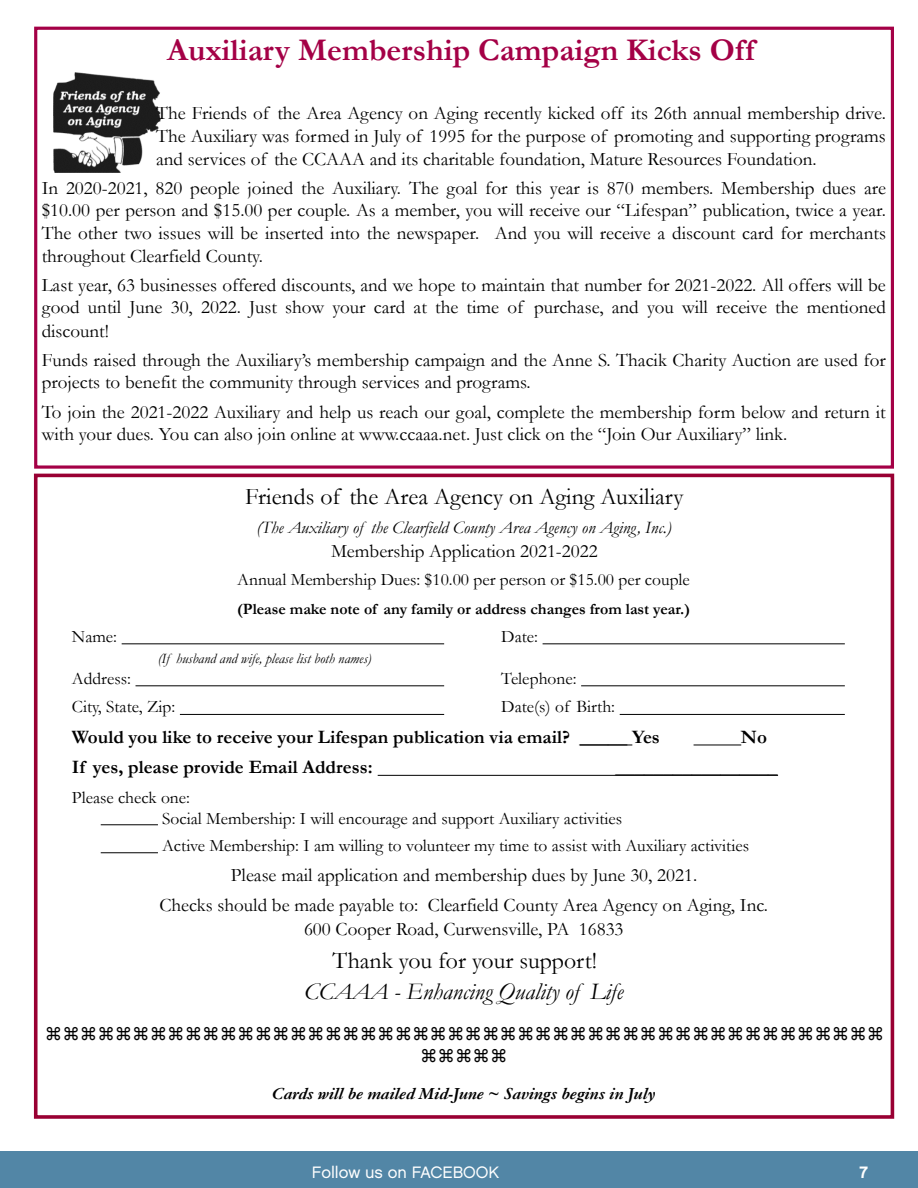
<style>
.page{position:relative;width:918px;height:1188px;background:#fff}
.page>*{position:absolute;margin:0;border:0;box-sizing:border-box;transform-origin:0 0}
.t1{font:700 31.8px "Garamond";color:#a40046}
.t2{font:italic 23.85px/30.2px "Garamond";color:#000;text-align:center}
.t3{font:23.85px "Garamond";color:#000}
.t4{font:19.05px/23.1px "Garamond";color:#000;text-align:justify}
.t5{font:700 19.05px "Garamond";color:#000}
.t6{font:17.55px/20.7px "Garamond";color:#000}
.t7{font:italic 17.55px "Garamond";color:#000}
.t8{font:17.55px/22.2px "Lucida Grande";color:#000;text-align:center}
.t9{font:italic 700 17.55px "Garamond";color:#000}
.t10{font:16.5px "Chalet London Nineteen Sixty";color:#fff}
.t11{font:16.5px "Chalet New York Nineteen Eighty";color:#fff}
.t12{font:700 15.9px "Garamond";color:#000}
.t13{font:italic 14.25px "Garamond";color:#000}
.s1{font-style:normal}
</style>
<div class="page">
<div style="left:0;top:1151px;width:918px;height:37px;background:#5286a6"></div>
<img style="left:53px;top:72px;width:108px;height:101px">
<div style="left:34px;top:27px;width:860px;height:442px;border:3px solid #a40046"></div>
<div style="left:34px;top:474px;width:860px;height:645px;border:4px solid #903"></div>
<hr style="left:122px;top:643px;width:322px;height:1px;background:#000">
<hr style="left:543px;top:643px;width:302px;height:1px;background:#000">
<hr style="left:136px;top:685px;width:308px;height:1px;background:#000">
<hr style="left:581px;top:685px;width:264px;height:1px;background:#000">
<hr style="left:180px;top:714px;width:264px;height:1px;background:#000">
<hr style="left:620px;top:714px;width:225px;height:1px;background:#000">
<hr style="left:580px;top:745px;width:52px;height:1px;background:#000">
<hr style="left:694px;top:745px;width:47px;height:1px;background:#000">
<hr style="left:378px;top:775px;width:400px;height:1px;background:#000">
<hr style="left:101px;top:824px;width:57px;height:1px;background:#000">
<hr style="left:101px;top:852px;width:57px;height:1px;background:#000">
<p class="t1" style="left:167px;top:29px;width:589px">Auxiliary Membership Campaign Kicks Off</p>
<p class="t4" style="left:156px;top:101px;width:731px">The Friends of the Area Agency on Aging recently kicked off its 26th annual membership drive.<br>The Auxiliary was formed in July of 1995 for the purpose of promoting and supporting programs and services of the CCAAA and its charitable foundation, Mature Resources Foundation.</p>
<p class="t4" style="left:42px;top:176px;width:846px">In 2020-2021, 820 people joined the Auxiliary. The goal for this year is 870 members. Membership dues are $10.00 per person and $15.00 per couple. As a member, you will receive our “Lifespan” publication, twice a year.<br>The other two issues will be inserted into the newspaper. And you will receive a discount card for merchants throughout Clearfield County.</p>
<p class="t4" style="left:42px;top:273px;width:846px">Last year, 63 businesses offered discounts, and we hope to maintain that number for 2021-2022. All offers will be good until June 30, 2022. Just show your card at the time of purchase, and you will receive the mentioned discount!</p>
<p class="t4" style="left:42px;top:348px;width:846px;line-height:22.2px">Funds raised through the Auxiliary’s membership campaign and the Anne S. Thacik Charity Auction are used for projects to benefit the community through services and programs.</p>
<p class="t4" style="left:42px;top:401px;width:846px;line-height:22.2px">To join the 2021-2022 Auxiliary and help us reach our goal, complete the membership form below and return it with your dues. You can also join online at www.ccaaa.net. Just click on the “Join Our Auxiliary” link.</p>
<p class="t3" style="left:245px;top:481px;width:440px">Friends of the Area Agency on Aging Auxiliary</p>
<p class="t7" style="left:256px;top:515px;width:417px">(The Auxiliary of the Clearfield County Area Agency on Aging, Inc.)</p>
<p class="t4" style="left:331px;top:538px;width:268px">Membership Application 2021-2022</p>
<p class="t6" style="left:237px;top:569px;width:454px">Annual Membership Dues: $10.00 per person or $15.00 per couple</p>
<p class="t12" style="left:237px;top:598px;width:454px">(Please make note of any family or address changes from last year.)</p>
<p class="t6" style="left:72px;top:626px;width:47px">Name:</p>
<p class="t6" style="left:501px;top:626px;width:38px">Date:</p>
<p class="t13" style="left:158px;top:649px;width:215px">(If husband and wife, please list both names)</p>
<p class="t6" style="left:72px;top:667px;width:61px">Address:</p>
<p class="t6" style="left:501px;top:667px;width:77px">Telephone:</p>
<p class="t6" style="left:72px;top:696px;width:105px">City, State, Zip:</p>
<p class="t6" style="left:501px;top:696px;width:115px">Date(s) of Birth:</p>
<p class="t5" style="left:72px;top:724px;width:590px">Would you like to receive your Lifespan publication via email? _____ Yes</p>
<p class="t5" style="left:741px;top:724px;width:28px">No</p>
<p class="t5" style="left:72px;top:754px;width:302px">If yes, please provide Email Address:</p>
<p class="t5" style="left:616px;top:754px;width:164px">_________________</p>
<p class="t6" style="left:162px;top:787px;width:462px;text-indent:-90px">Please check one:<br>Social Membership: I will encourage and support Auxiliary activities</p>
<p class="t6" style="left:162px;top:834px;width:588px">Active Membership: I am willing to volunteer my time to assist with Auxiliary activities</p>
<p class="t4" style="left:159px;top:859px;width:610px;line-height:30.2px;text-align:center">Please mail application and membership dues by June 30, 2021.<br>Checks should be made payable to: Clearfield County Area Agency on Aging, Inc.</p>
<p class="t4" style="left:304px;top:917px;width:321px">600 Cooper Road, Curwensville, PA 16833</p>
<p class="t2" style="left:304px;top:945px;width:321px"><span class="s1">Thank you for your support!<br></span>CCAAA - Enhancing Quality of Life</p>
<p class="t8" style="left:45px;top:1023px;width:841px">⌘⌘⌘⌘⌘⌘⌘⌘⌘⌘⌘⌘⌘⌘⌘⌘⌘⌘⌘⌘⌘⌘⌘⌘⌘⌘⌘⌘⌘⌘⌘⌘⌘⌘⌘⌘⌘⌘⌘⌘⌘⌘⌘⌘⌘⌘⌘⌘ ⌘⌘⌘⌘⌘</p>
<p class="t9" style="left:272px;top:1081px;width:385px">Cards will be mailed Mid-June ~ Savings begins in July</p>
<p class="t10" style="left:312px;top:1162px;width:189px">Follow us on FACEBOOK</p>
<p class="t11" style="left:860px;top:1162px;width:10px">7</p>
</div>
